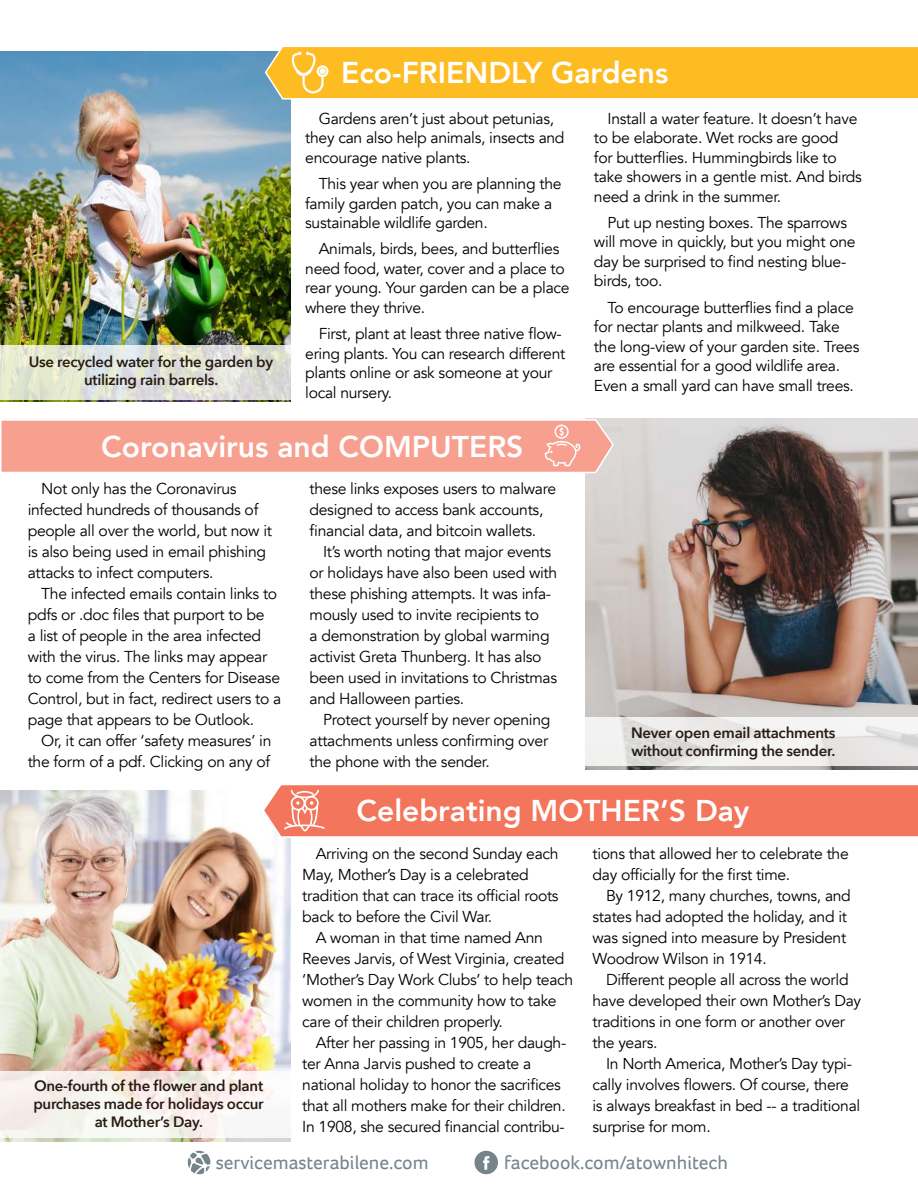
<style>
.page{position:relative;width:918px;height:1188px;background:#fff}
.page>*{position:absolute;margin:0;border:0;box-sizing:border-box;transform-origin:0 0}
.t1{font:800 30px "Avenir";color:#fff}
.t2{font:19.5px "Foco";color:#75848b}
.t3{font:15.75px/21px "Avenir";letter-spacing:-.02em;color:#000}
.t4{font:600 15px/18px "Avenir Next";letter-spacing:-.02em;color:#281d14;text-align:center}
</style>
<div class="page">
<svg style="left:188px;top:1151px;width:22px;height:23px"></svg>
<svg style="left:475px;top:1151px;width:23px;height:23px"></svg>
<img style="left:1px;top:51px;width:290px;height:351px">
<svg style="left:1px;top:345px;width:290px;height:54px;background:#dfe2d7"></svg>
<img style="left:586px;top:418px;width:332px;height:352px">
<img style="left:0;top:790px;width:290px;height:352px">
<svg style="left:585px;top:717px;width:333px;height:48px;fill:#efeeed"></svg>
<svg style="left:0;top:1071px;width:290px;height:67px;fill:#f7f3ef"></svg>
<svg style="left:264px;top:47px;width:654px;height:54px;background:#fbc034"></svg>
<svg style="left:1px;top:418px;width:614px;height:56px;background:#f7aa9b"></svg>
<svg style="left:261px;top:785px;width:657px;height:53px;background:#f37e65"></svg>
<p class="t4" style="left:29px;top:352px;width:246px">Use recycled water for the garden by utilizing rain barrels.</p>
<h1 class="t1" style="left:341px;top:49px;width:329px">Eco-FRIENDLY Gardens</h1>
<p class="t3" style="left:305px;top:109px;width:261px;line-height:19.5px;text-indent:13px">Gardens aren’t just about petunias, they can also help animals, insects and encourage native plants.</p>
<p class="t3" style="left:305px;top:174px;width:258px;line-height:19.5px;text-indent:13px">This year when you are planning the family garden patch, you can make a sustainable wildlife garden.</p>
<p class="t3" style="left:305px;top:239px;width:266px;line-height:19.5px;text-indent:13px">Animals, birds, bees, and butterflies need food, water, cover and a place to rear young. Your garden can be a place where they thrive.</p>
<p class="t3" style="left:305px;top:324px;width:262px;line-height:19.5px;text-indent:13px">First, plant at least three native flow&shy;ering plants. You can research different plants online or ask someone at your local nursery.</p>
<p class="t3" style="left:594px;top:109px;width:269px;line-height:19.5px;text-indent:13px">Install a water feature. It doesn’t have to be elaborate. Wet rocks are good<br>for butterflies. Hummingbirds like to take showers in a gentle mist. And birds need a drink in the summer.</p>
<p class="t3" style="left:594px;top:213px;width:263px;line-height:19.5px;text-indent:13px">Put up nesting boxes. The sparrows will move in quickly, but you might one day be surprised to find nesting blue&shy;birds, too.</p>
<p class="t3" style="left:594px;top:298px;width:267px;line-height:19.5px;text-indent:13px">To encourage butterflies find a place for nectar plants and milkweed. Take the long-view of your garden site. Trees are essential for a good wildlife area.<br>Even a small yard can have small trees.</p>
<h1 class="t1" style="left:101px;top:423px;width:424px">Coronavirus and COMPUTERS</h1>
<p class="t3" style="left:28px;top:478px;width:246px;text-indent:13px">Not only has the Coronavirus infected hundreds of thousands of people all over the world, but now it is also being used in email phishing attacks to infect computers.</p>
<p class="t3" style="left:28px;top:583px;width:255px;text-indent:13px">The infected emails contain links to pdfs or .doc files that purport to be<br>a list of people in the area infected with the virus. The links may appear to come from the Centers for Disease Control, but in fact, redirect users to a page that appears to be Outlook.</p>
<p class="t3" style="left:28px;top:730px;width:245px;text-align:right">Or, it can offer ‘safety measures’ in the form of a pdf. Clicking on any of</p>
<p class="t3" style="left:310px;top:478px;width:248px">these links exposes users to malware designed to access bank accounts, financial data, and bitcoin wallets.</p>
<p class="t3" style="left:310px;top:541px;width:249px;text-indent:13px">It’s worth noting that major events or holidays have also been used with these phishing attempts. It was infa&shy;mously used to invite recipients to<br>a demonstration by global warming activist Greta Thunberg. It has also been used in invitations to Christmas and Halloween parties.</p>
<p class="t3" style="left:310px;top:709px;width:242px;text-indent:13px">Protect yourself by never opening attachments unless confirming over the phone with the sender.</p>
<p class="t4" style="left:631px;top:723px;width:206px;text-align:left">Never open email attachments without confirming the sender.</p>
<p class="t4" style="left:33px;top:1077px;width:232px">One-fourth of the flower and plant purchases made for holidays occur at Mother’s Day.</p>
<h1 class="t1" style="left:357px;top:787px;width:394px">Celebrating MOTHER’S Day</h1>
<p class="t3" style="left:302px;top:843px;width:258px;text-indent:13px">Arriving on the second Sunday each May, Mother’s Day is a celebrated tradition that can trace its official roots back to before the Civil War.</p>
<p class="t3" style="left:302px;top:927px;width:273px;text-indent:13px">A woman in that time named Ann Reeves Jarvis, of West Virginia, created ‘Mother’s Day Work Clubs’ to help teach women in the community how to take care of their children properly.</p>
<p class="t3" style="left:302px;top:1032px;width:266px;text-indent:13px">After her passing in 1905, her daugh&shy;ter Anna Jarvis pushed to create a national holiday to honor the sacrifices that all mothers make for their children.<br>In 1908, she secured financial contribu-</p>
<p class="t3" style="left:593px;top:843px;width:258px">tions that allowed her to celebrate the day officially for the first time.</p>
<p class="t3" style="left:593px;top:885px;width:260px;text-indent:13px">By 1912, many churches, towns, and states had adopted the holiday, and it was signed into measure by President Woodrow Wilson in 1914.</p>
<p class="t3" style="left:593px;top:969px;width:270px;text-indent:13px">Different people all across the world have developed their own Mother’s Day traditions in one form or another over the years.</p>
<p class="t3" style="left:593px;top:1053px;width:269px;text-indent:13px">In North America, Mother’s Day typi&shy;cally involves flowers. Of course, there is always breakfast in bed -- a traditional surprise for mom.</p>
<p class="t2" style="left:216px;top:1150px;width:214px">servicemasterabilene.com</p>
<p class="t2" style="left:504px;top:1150px;width:225px">facebook.com/atownhitech</p>
</div>
